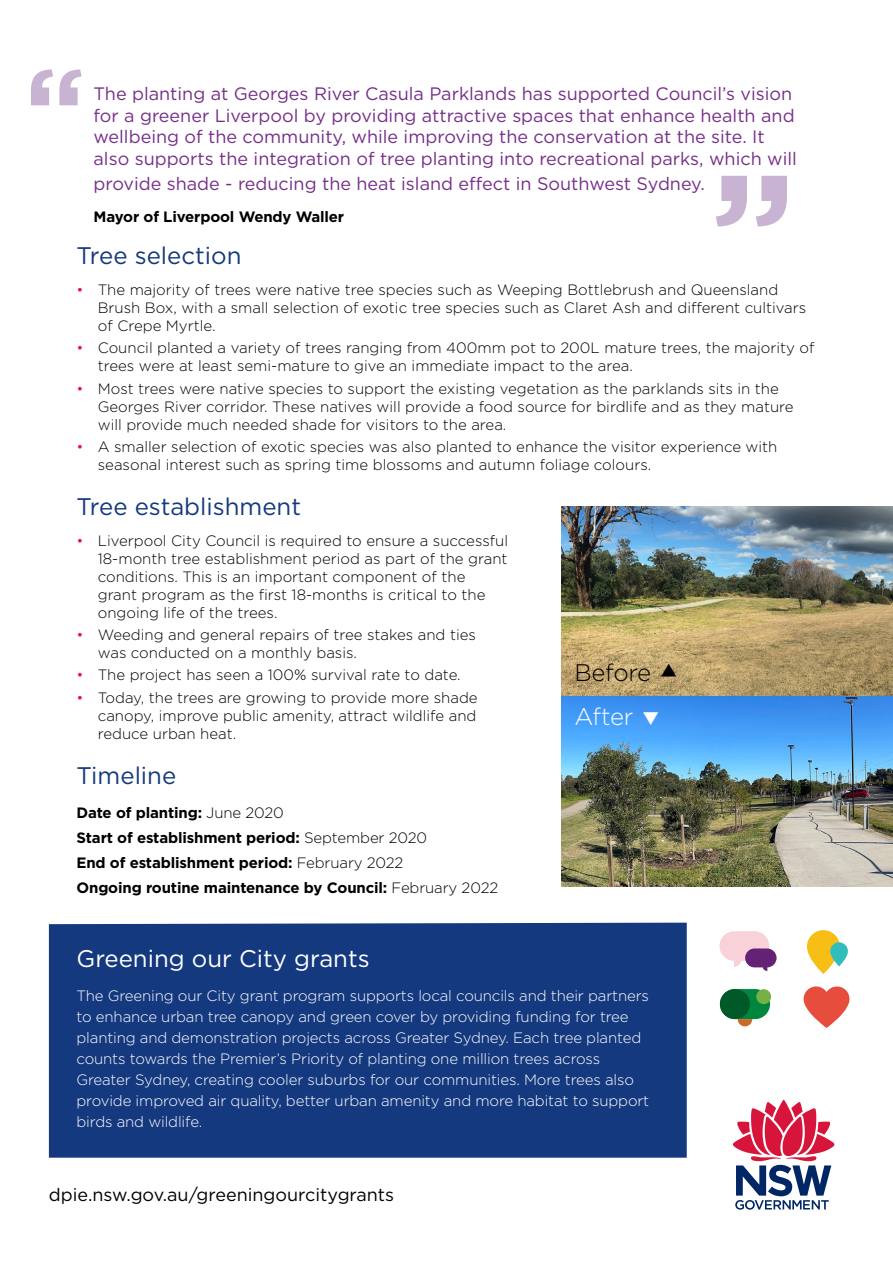
<style>
.page{position:relative;width:893px;height:1263px;background:#fff}
.page>*{position:absolute;margin:0;border:0;box-sizing:border-box;transform-origin:0 0}
.Heading_2{font:24px "Gotham";color:#15397f}
.Call_out_box_heading{font:24px "Gotham";color:#fff}
.Body_-_Black_text{font:300 24px "Gotham";letter-spacing:-.01em;color:#000}
.Body_-_Black_text-2{font:300 24px "Gotham";letter-spacing:-.015em;color:#fff}
.Call_out_box_heading-2{font:18px/21.6px "Gotham";color:#762f89}
.t1{font:18px "Gotham";color:#000}
._1st_level_bullets{font:300 15px/18px "Gotham";color:#000}
.Body_-_Black_text-3{font:300 15px/21px "Gotham";letter-spacing:-.01em;color:#fff}
.Body_-_Black_text_Bo{font:700 15px "Gotham";letter-spacing:-.01em;color:#000}
.Call_out_box_heading-3{font:700 15px "Gotham";letter-spacing:-.01em;color:#000}
.s1{color:#e3173e}
.s2{font-weight:300}
</style>
<div class="page">
<div style="left:49px;top:923px;width:638px;height:235px;background:#15397f"></div>
<svg style="left:733px;top:1099px;width:102px;height:111px"></svg>
<svg style="left:807px;top:930px;width:33px;height:44px"></svg>
<svg style="left:830px;top:942px;width:18px;height:24px"></svg>
<svg style="left:719px;top:931px;width:58px;height:40px"></svg>
<div style="left:720px;top:989px;width:50px;height:30px;background:#00863d;border-radius:15px"></div>
<div style="left:720px;top:989px;width:30px;height:30px;background:#005928;border-radius:50%"></div>
<svg style="left:738px;top:1019px;width:14px;height:7px"></svg>
<div style="left:756px;top:989px;width:15px;height:15px;background:#78b143;border-radius:50%"></div>
<svg style="left:804px;top:986px;width:45px;height:42px"></svg>
<img style="left:561px;top:506px;width:332px;height:380px">
<svg style="left:31px;top:69px;width:51px;height:36px"></svg>
<svg style="left:716px;top:176px;width:71px;height:50px"></svg>
<svg style="left:643px;top:712px;width:15px;height:13px"></svg>
<svg style="left:661px;top:663px;width:15px;height:14px"></svg>
<p class="Call_out_box_heading-2" style="left:94px;top:82px;width:705px">The planting at Georges River Casula Parklands has supported Council’s vision for a greener Liverpool by providing attractive spaces that enhance health and wellbeing of the community, while improving the conservation at the site. It also supports the integration of tree planting into recreational parks, which will</p>
<p class="Call_out_box_heading-2" style="left:94px;top:172px;width:613px">provide shade - reducing the heat island effect in Southwest Sydney.</p>
<p class="Call_out_box_heading-3" style="left:94px;top:207px;width:252px">Mayor of Liverpool Wendy Waller</p>
<p class="Heading_2" style="left:77px;top:241px;width:166px">Tree selection</p>
<p class="_1st_level_bullets" style="left:98px;top:280px;width:710px;text-indent:-21px"><span class="s1">•</span> The majority of trees were native tree species such as Weeping Bottlebrush and Queensland<br>Brush Box, with a small selection of exotic tree species such as Claret Ash and different cultivars of Crepe Myrtle.</p>
<p class="_1st_level_bullets" style="left:98px;top:339px;width:718px;text-indent:-21px"><span class="s1">•</span> Council planted a variety of trees ranging from 400mm pot to 200L mature trees, the majority of trees were at least semi-mature to give an immediate impact to the area.</p>
<p class="_1st_level_bullets" style="left:98px;top:379px;width:697px;text-indent:-21px"><span class="s1">•</span> Most trees were native species to support the existing vegetation as the parklands sits in the<br>Georges River corridor. These natives will provide a food source for birdlife and as they mature will provide much needed shade for visitors to the area.</p>
<p class="_1st_level_bullets" style="left:98px;top:437px;width:681px;text-indent:-21px"><span class="s1">•</span> A smaller selection of exotic species was also planted to enhance the visitor experience with seasonal interest such as spring time blossoms and autumn foliage colours.</p>
<p class="Heading_2" style="left:77px;top:491px;width:226px">Tree establishment</p>
<p class="_1st_level_bullets" style="left:98px;top:531px;width:412px;text-indent:-21px"><span class="s1">•</span> Liverpool City Council is required to ensure a successful 18-month tree establishment period as part of the grant conditions. This is an important component of the grant program as the first 18-months is critical to the ongoing life of the trees.</p>
<p class="_1st_level_bullets" style="left:98px;top:625px;width:380px;text-indent:-21px"><span class="s1">•</span> Weeding and general repairs of tree stakes and ties was conducted on a monthly basis.</p>
<p class="_1st_level_bullets" style="left:77px;top:666px;width:386px"><span class="s1">•</span> The project has seen a 100% survival rate to date.</p>
<p class="_1st_level_bullets" style="left:98px;top:688px;width:381px;text-align:justify;text-indent:-21px"><span class="s1">•</span> Today, the trees are growing to provide more shade canopy, improve public amenity, attract wildlife and reduce urban heat.</p>
<p class="Heading_2" style="left:77px;top:760px;width:101px">Timeline</p>
<p class="Body_-_Black_text_Bo" style="left:77px;top:802px;width:209px">Date of planting: <span class="s2">June 2020</span></p>
<p class="Body_-_Black_text_Bo" style="left:77px;top:827px;width:352px">Start of establishment period: <span class="s2">September 2020</span></p>
<p class="Body_-_Black_text_Bo" style="left:77px;top:853px;width:328px">End of establishment period: <span class="s2">February 2022</span></p>
<p class="Body_-_Black_text_Bo" style="left:77px;top:878px;width:423px">Ongoing routine maintenance by Council: <span class="s2">February 2022</span></p>
<p class="Body_-_Black_text" style="left:574px;top:657px;width:78px">Before</p>
<p class="Body_-_Black_text-2" style="left:574px;top:701px;width:61px">After</p>
<p class="Call_out_box_heading" style="left:77px;top:943px;width:295px">Greening our City grants</p>
<p class="Body_-_Black_text-3" style="left:77px;top:984px;width:574px">The Greening our City grant program supports local councils and their partners to enhance urban tree canopy and green cover by providing funding for tree planting and demonstration projects across Greater Sydney. Each tree planted counts towards the Premier’s Priority of planting one million trees across Greater Sydney, creating cooler suburbs for our communities. More trees also provide improved air quality, better urban amenity and more habitat to support birds and wildlife.</p>
<p class="t1" style="left:49px;top:1183px;width:347px">dpie.nsw.gov.au/greeningourcitygrants</p>
</div>
